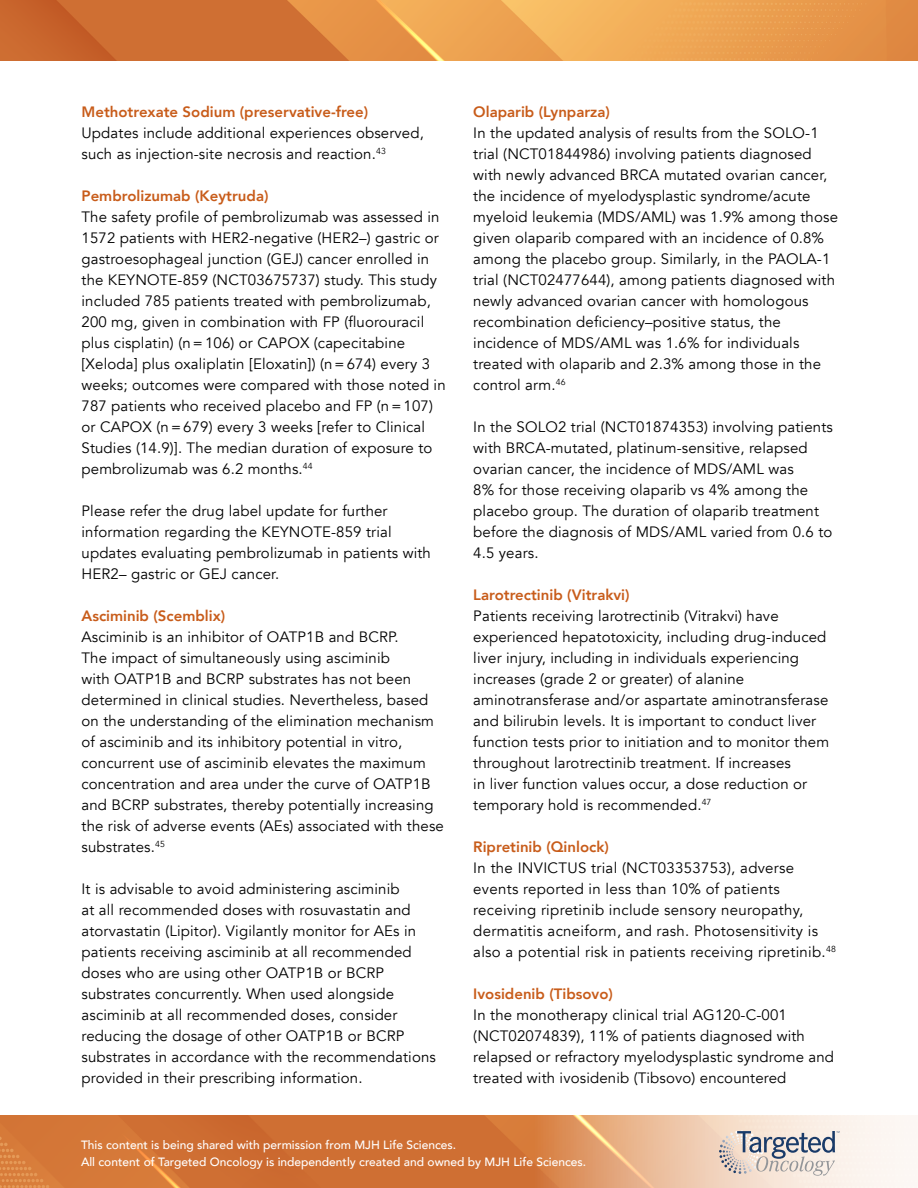
<style>
.page{position:relative;width:918px;height:1188px;background:#fff}
.page>*{position:absolute;margin:0;border:0;box-sizing:border-box;transform-origin:0 0}
.t1{font:15px/21px "Avenir";letter-spacing:.01em;color:#000}
.t2{font:800 15px "Avenir";color:#c85c1a}
.t3{font:500 12px/16.5px "Avenir";color:#fff}
</style>
<div class="page">
<img style="left:0;top:0;width:918px;height:61px">
<img style="left:0;top:1115px;width:531px;height:73px">
<svg style="left:531px;top:1115px;width:387px;height:73px"></svg>
<svg style="left:719px;top:1130px;width:120px;height:46px;background:#cec6c3"></svg>
<p class="t2" style="left:82px;top:100px;width:288px">Methotrexate Sodium (preservative-free)</p>
<p class="t1" style="left:82px;top:123px;width:344px">Updates include additional experiences observed, such as injection-site necrosis and reaction.<sup>43</sup></p>
<p class="t2" style="left:82px;top:184px;width:188px">Pembrolizumab (Keytruda)</p>
<p class="t1" style="left:82px;top:207px;width:366px">The safety profile of pembrolizumab was assessed in 1572 patients with HER2-negative (HER2–) gastric or gastroesophageal junction (GEJ) cancer enrolled in the KEYNOTE-859 (NCT03675737) study. This study included 785 patients treated with pembrolizumab, 200 mg, given in combination with FP (fluorouracil plus cisplatin) (n=106) or CAPOX (capecitabine [Xeloda] plus oxaliplatin [Eloxatin]) (n=674) every 3 weeks; outcomes were compared with those noted in 787 patients who received placebo and FP (n=107) or CAPOX (n=679) every 3 weeks [refer to Clinical Studies (14.9)]. The median duration of exposure to pembrolizumab was 6.2 months.<sup>44</sup></p>
<p class="t1" style="left:82px;top:501px;width:351px">Please refer the drug label update for further information regarding the KEYNOTE-859 trial updates evaluating pembrolizumab in patients with HER2– gastric or GEJ cancer.</p>
<p class="t2" style="left:82px;top:604px;width:145px">Asciminib (Scemblix)</p>
<p class="t1" style="left:82px;top:627px;width:364px">Asciminib is an inhibitor of OATP1B and BCRP.<br>The impact of simultaneously using asciminib<br>with OATP1B and BCRP substrates has not been determined in clinical studies. Nevertheless, based on the understanding of the elimination mechanism of asciminib and its inhibitory potential in vitro, concurrent use of asciminib elevates the maximum concentration and area under the curve of OATP1B and BCRP substrates, thereby potentially increasing the risk of adverse events (AEs) associated with these substrates.<sup>45</sup></p>
<p class="t1" style="left:82px;top:879px;width:356px">It is advisable to avoid administering asciminib<br>at all recommended doses with rosuvastatin and atorvastatin (Lipitor). Vigilantly monitor for AEs in patients receiving asciminib at all recommended doses who are using other OATP1B or BCRP substrates concurrently. When used alongside asciminib at all recommended doses, consider reducing the dosage of other OATP1B or BCRP substrates in accordance with the recommendations provided in their prescribing information.</p>
<p class="t2" style="left:473px;top:100px;width:138px">Olaparib (Lynparza)</p>
<p class="t1" style="left:473px;top:123px;width:366px">In the updated analysis of results from the SOLO-1 trial (NCT01844986) involving patients diagnosed with newly advanced BRCA mutated ovarian cancer, the incidence of myelodysplastic syndrome/acute myeloid leukemia (MDS/AML) was 1.9% among those given olaparib compared with an incidence of 0.8% among the placebo group. Similarly, in the PAOLA-1 trial (NCT02477644), among patients diagnosed with newly advanced ovarian cancer with homologous recombination deficiency–positive status, the incidence of MDS/AML was 1.6% for individuals treated with olaparib and 2.3% among those in the control arm.<sup>46</sup></p>
<p class="t1" style="left:473px;top:417px;width:361px">In the SOLO2 trial (NCT01874353) involving patients with BRCA-mutated, platinum-sensitive, relapsed ovarian cancer, the incidence of MDS/AML was<br>8% for those receiving olaparib vs 4% among the placebo group. The duration of olaparib treatment before the diagnosis of MDS/AML varied from 0.6 to 4.5 years.</p>
<p class="t2" style="left:473px;top:583px;width:158px">Larotrectinib (Vitrakvi)</p>
<p class="t1" style="left:473px;top:606px;width:357px">Patients receiving larotrectinib (Vitrakvi) have experienced hepatotoxicity, including drug-induced liver injury, including in individuals experiencing increases (grade 2 or greater) of alanine aminotransferase and/or aspartate aminotransferase and bilirubin levels. It is important to conduct liver function tests prior to initiation and to monitor them throughout larotrectinib treatment. If increases<br>in liver function values occur, a dose reduction or temporary hold is recommended.<sup>47</sup></p>
<p class="t2" style="left:473px;top:835px;width:137px">Ripretinib (Qinlock)</p>
<p class="t1" style="left:473px;top:858px;width:364px">In the INVICTUS trial (NCT03353753), adverse events reported in less than 10% of patients receiving ripretinib include sensory neuropathy, dermatitis acneiform, and rash. Photosensitivity is also a potential risk in patients receiving ripretinib.<sup>48</sup></p>
<p class="t2" style="left:473px;top:982px;width:141px">Ivosidenib (Tibsovo)</p>
<p class="t1" style="left:473px;top:1005px;width:362px">In the monotherapy clinical trial AG120-C-001 (NCT02074839), 11% of patients diagnosed with relapsed or refractory myelodysplastic syndrome and treated with ivosidenib (Tibsovo) encountered</p>
<p class="t3" style="left:81px;top:1136px;width:507px">This content is being shared with permission from MJH Life Sciences.<br>All content of Targeted Oncology is independently created and owned by MJH Life Sciences.</p>
</div>
